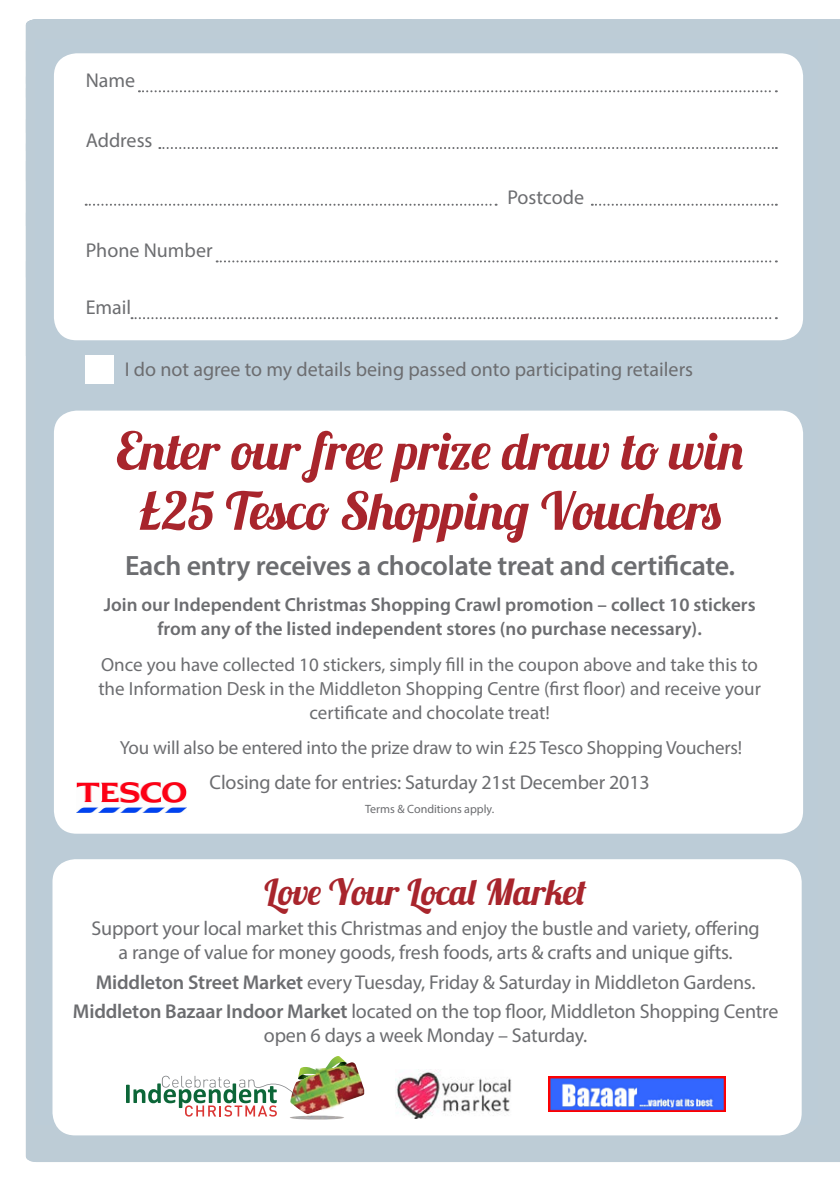
<style>
.page{position:relative;width:840px;height:1191px;background:#fff}
.page>*{position:absolute;margin:0;border:0;box-sizing:border-box;transform-origin:0 0}
.t1{font:52px/60px "Lobster 1.3";color:#a8252c;text-align:center}
.t2{font:36px "Lobster 1.3";color:#a8252c}
.t3{font:600 28px "Myriad Pro";letter-spacing:-.01em;color:#6c6d70}
.t4{font:20px/24px "Myriad Pro";letter-spacing:-.01em;color:#6c6d70;text-align:center}
.t5{font:20px "Myriad Pro";color:#a8242c}
.t6{font:19px/24px "Myriad Pro";color:#6c6d70;text-align:center}
.t7{font:600 19px/24px "Myriad Pro";color:#6c6d70;text-align:center}
.t8{font:12px "Myriad Pro";color:#6c6d70}
.s1{font-weight:600}
</style>
<div class="page">
<div style="left:26px;top:356px;width:813px;height:806px;background:#bdccd6"></div>
<div style="left:26px;top:19px;width:813px;height:337px;background:#bdccd6"></div>
<div style="left:36px;top:40px;width:781px;height:1085px;background:#bcccd7"></div>
<div style="left:54px;top:53px;width:748px;height:287px;background:#fff;border-radius:23px"></div>
<div style="left:54px;top:410px;width:748px;height:423px;background:#fff;border-radius:23px"></div>
<div style="left:52px;top:859px;width:749px;height:276px;background:#fff;border-radius:23px"></div>
<svg style="left:139px;top:90px;width:637px;height:2px"></svg>
<svg style="left:158px;top:147px;width:618px;height:2px"></svg>
<svg style="left:216px;top:260px;width:560px;height:2px"></svg>
<svg style="left:131px;top:317px;width:645px;height:2px"></svg>
<svg style="left:86px;top:203px;width:690px;height:3px"></svg>
<div style="left:85px;top:355px;width:28px;height:28px;background:#fff"></div>
<svg style="left:126px;top:1056px;width:231px;height:60px"></svg>
<img style="left:290px;top:1062px;width:60px;height:52px">
<img style="left:396px;top:1070px;width:115px;height:49px">
<img style="left:548px;top:1076px;width:177px;height:35px">
<img style="left:76px;top:782px;width:110px;height:30px">
<p class="t4" style="left:86px;top:68px;width:51px">Name</p>
<p class="t4" style="left:86px;top:128px;width:68px">Address</p>
<p class="t4" style="left:86px;top:238px;width:128px">Phone Number</p>
<p class="t4" style="left:86px;top:295px;width:47px">Email</p>
<p class="t4" style="left:507px;top:185px;width:78px">Postcode</p>
<p class="t4" style="left:125px;top:357px;width:569px">I do not agree to my details being passed onto participating retailers</p>
<p class="t1" style="left:116px;top:420px;width:628px">Enter our free prize draw to win £25 Tesco Shopping Vouchers</p>
<p class="t3" style="left:125px;top:547px;width:611px">Each entry receives a chocolate treat and certificate.</p>
<p class="t7" style="left:104px;top:592px;width:653px">Join our Independent Christmas Shopping Crawl promotion – collect 10 stickers from any of the listed independent stores (no purchase necessary).</p>
<p class="t6" style="left:98px;top:652px;width:663px">Once you have collected 10 stickers, simply fill in the coupon above and take this to the Information Desk in the Middleton Shopping Centre (first floor) and receive your certificate and chocolate treat!</p>
<p class="t6" style="left:120px;top:735px;width:623px">You will also be entered into the prize draw to win £25 Tesco Shopping Vouchers!</p>
<p class="t4" style="left:209px;top:770px;width:441px">Closing date for entries: Saturday 21st December 2013</p>
<p class="t8" style="left:365px;top:802px;width:131px">Terms &amp; Conditions apply.</p>
<p class="t5" style="left:88px;top:430px;width:80px">included)</p>
<p class="t2" style="left:264px;top:869px;width:324px">Love Your Local Market</p>
<p class="t4" style="left:91px;top:915px;width:669px">Support your local market this Christmas and enjoy the bustle and variety, offering a range of value for money goods, fresh foods, arts &amp; crafts and unique gifts.</p>
<p class="t4" style="left:96px;top:969px;width:661px"><span class="s1">Middleton Street Market</span> every Tuesday, Friday &amp; Saturday in Middleton Gardens.</p>
<p class="t4" style="left:73px;top:999px;width:706px"><span class="s1">Middleton Bazaar Indoor Market</span> located on the top floor, Middleton Shopping Centre open 6 days a week Monday – Saturday.</p>
</div>
